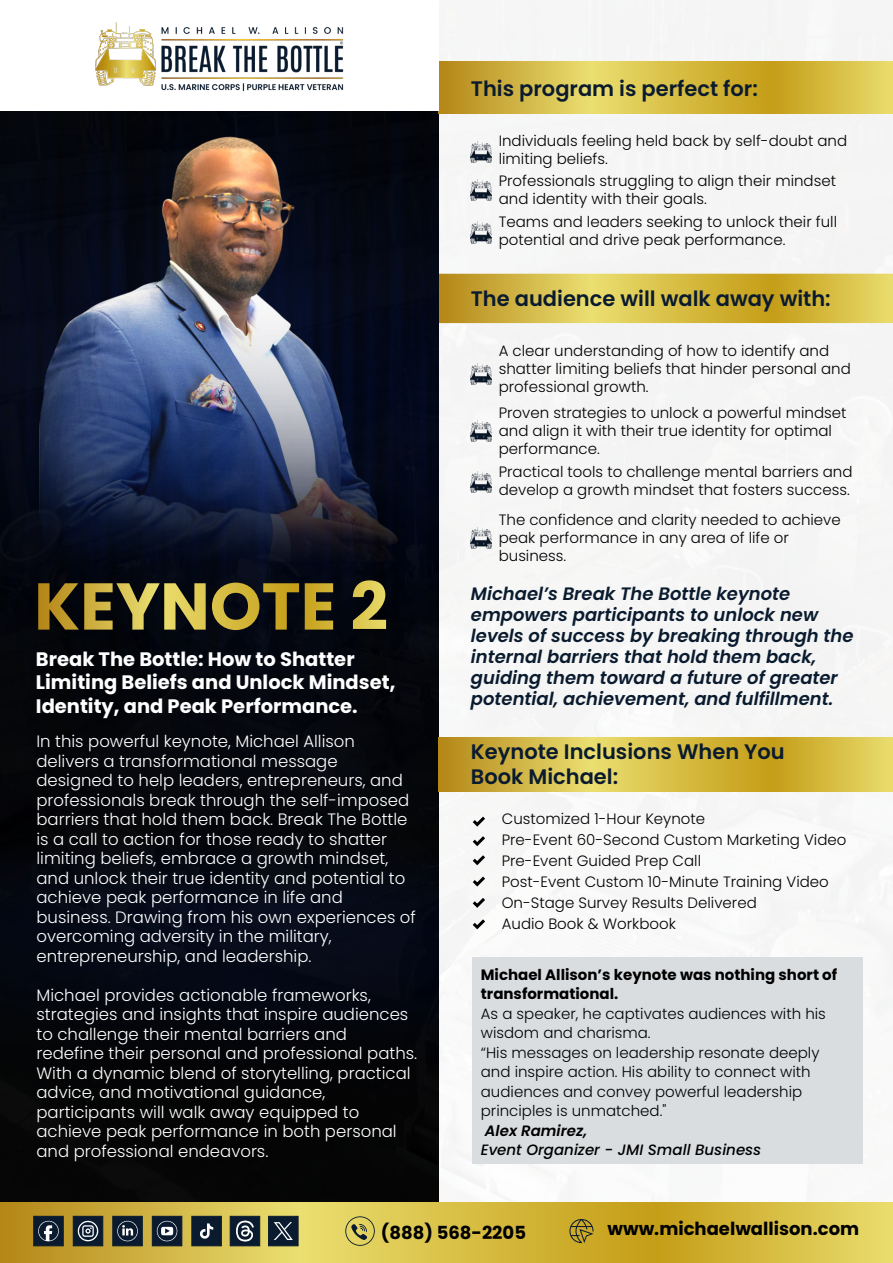
<style>
.page{position:relative;width:893px;height:1263px;background:#fff}
.page>*{position:absolute;margin:0;border:0;box-sizing:border-box;transform-origin:0 0}
.t1{font:600 21px/25.2px "Poppins";color:#0a1b2f}
.t2{font:700 19.5px/23.4px "Poppins";color:#fff}
.t3{font:italic 600 18px/21px "Poppins";color:#0a1b2f}
.t4{font:700 18px "Poppins";color:#000}
.t5{font:300 16.5px/19.5px "Poppins";color:#fff}
.t6{font:300 15px/18px "Poppins";color:#000}
.t7{font:700 15px/19.5px "Poppins";color:#000}
.t8{font:italic 500 15px "Poppins";color:#000}
.t9{font:italic 600 15px "Poppins";color:#000}
</style>
<div class="page">
<img style="left:0;top:0;width:893px;height:1203px">
<img style="left:471px;top:141px;width:20px;height:22px">
<img style="left:471px;top:363px;width:20px;height:21px">
<img style="left:471px;top:421px;width:20px;height:21px">
<img style="left:471px;top:471px;width:20px;height:21px">
<img style="left:471px;top:527px;width:20px;height:21px">
<img style="left:471px;top:179px;width:20px;height:22px">
<img style="left:471px;top:222px;width:20px;height:21px">
<svg style="left:38px;top:583px;width:168px;height:47px;background:#74672d"></svg>
<svg style="left:212px;top:583px;width:87px;height:47px;background:#675a22"></svg>
<svg style="left:305px;top:583px;width:28px;height:47px"></svg>
<svg style="left:353px;top:580px;width:33px;height:49px;background:#897f3b"></svg>
<svg style="left:439px;top:61px;width:454px;height:52px;background:#d4b942"></svg>
<svg style="left:439px;top:274px;width:454px;height:49px;background:#d4b942"></svg>
<svg style="left:439px;top:737px;width:454px;height:54px;background:#d4b942"></svg>
<svg style="left:470px;top:813px;width:18px;height:54px"></svg>
<svg style="left:470px;top:873px;width:18px;height:16px"></svg>
<svg style="left:470px;top:895px;width:18px;height:15px"></svg>
<svg style="left:470px;top:916px;width:18px;height:15px"></svg>
<div style="left:473px;top:958px;width:390px;height:206px;background:#dadde0"></div>
<div style="left:0;top:0;width:439px;height:111px;background:#fff"></div>
<img style="left:95px;top:22px;width:249px;height:70px">
<img style="left:39px;top:133px;width:382px;height:441px">
<svg style="left:0;top:1203px;width:893px;height:60px;background:#d3b941"></svg>
<div style="left:73px;top:1216px;width:30px;height:30px;background:#0a1b2f;border:1px solid #0a1b2f"></div>
<div style="left:112px;top:1216px;width:31px;height:30px;background:#0a1b2f;border:1px solid #0a1b2f"></div>
<div style="left:33px;top:1216px;width:31px;height:30px;background:#0a1b2f;border:1px solid #0a1b2f"></div>
<svg style="left:38px;top:1221px;width:21px;height:20px"></svg>
<svg style="left:117px;top:1221px;width:21px;height:20px"></svg>
<div style="left:152px;top:1216px;width:30px;height:30px;background:#0a1b2f;border:1px solid #0a1b2f"></div>
<svg style="left:157px;top:1221px;width:20px;height:20px"></svg>
<div style="left:191px;top:1216px;width:31px;height:30px;background:#0a1b2f;border:1px solid #0a1b2f"></div>
<svg style="left:200px;top:1223px;width:13px;height:16px"></svg>
<div style="left:230px;top:1216px;width:30px;height:30px;background:#0a1b2f;border:1px solid #0a1b2f"></div>
<svg style="left:236px;top:1220px;width:18px;height:21px"></svg>
<svg style="left:569px;top:1219px;width:24px;height:24px"></svg>
<div style="left:268px;top:1216px;width:30px;height:30px;background:#0a1b2f;border:1px solid #0a1b2f"></div>
<svg style="left:274px;top:1222px;width:19px;height:18px"></svg>
<svg style="left:78px;top:1221px;width:20px;height:20px"></svg>
<svg style="left:345px;top:1216px;width:30px;height:30px"></svg>
<h1 class="t1" style="left:471px;top:76px;width:288px">This program is perfect for:</h1>
<p class="t6" style="left:499px;top:131px;width:350px">Individuals feeling held back by self-doubt and limiting beliefs.</p>
<p class="t6" style="left:499px;top:172px;width:339px">Professionals struggling to align their mindset and identity with their goals.</p>
<p class="t6" style="left:499px;top:213px;width:340px">Teams and leaders seeking to unlock their full potential and drive peak performance.</p>
<h1 class="t1" style="left:471px;top:286px;width:361px">The audience will walk away with:</h1>
<h2 class="t2" style="left:36px;top:648px;width:361px">Break The Bottle: How to Shatter<br>Limiting Beliefs and Unlock Mindset,<br>Identity, and Peak Performance.</h2>
<p class="t5" style="left:36px;top:732px;width:381px">In this powerful keynote, Michael Allison delivers a transformational message designed to help leaders, entrepreneurs, and professionals break through the self-imposed barriers that hold them back. Break The Bottle is a call to action for those ready to shatter limiting beliefs, embrace a growth mindset, and unlock their true identity and potential to achieve peak performance in life and business. Drawing from his own experiences of overcoming adversity in the military, entrepreneurship, and leadership.</p>
<p class="t5" style="left:36px;top:985px;width:382px">Michael provides actionable frameworks, strategies and insights that inspire audiences to challenge their mental barriers and redefine their personal and professional paths.<br>With a dynamic blend of storytelling, practical advice, and motivational guidance, participants will walk away equipped to achieve peak performance in both personal and professional endeavors.</p>
<p class="t6" style="left:499px;top:342px;width:354px">A clear understanding of how to identify and shatter limiting beliefs that hinder personal and professional growth.</p>
<p class="t6" style="left:499px;top:404px;width:349px">Proven strategies to unlock a powerful mindset and align it with their true identity for optimal performance.</p>
<p class="t6" style="left:499px;top:463px;width:355px">Practical tools to challenge mental barriers and develop a growth mindset that fosters success.</p>
<p class="t6" style="left:499px;top:511px;width:344px">The confidence and clarity needed to achieve peak performance in any area of life or business.</p>
<p class="t3" style="left:471px;top:583px;width:384px">Michael’s Break The Bottle keynote empowers participants to unlock new levels of success by breaking through the internal barriers that hold them back, guiding them toward a future of greater potential, achievement, and fulfillment.</p>
<h1 class="t1" style="left:471px;top:739px;width:315px">Keynote Inclusions When You<br>Book Michael:</h1>
<p class="t6" style="left:502px;top:808px;width:346px;line-height:21px">Customized 1-Hour Keynote<br>Pre-Event 60-Second Custom Marketing Video Pre-Event Guided Prep Call<br>Post-Event Custom 10-Minute Training Video On-Stage Survey Results Delivered<br>Audio Book &amp; Workbook</p>
<p class="t7" style="left:481px;top:964px;width:358px">Michael Allison’s keynote was nothing short of transformational.</p>
<p class="t6" style="left:481px;top:1003px;width:347px;line-height:19.5px">As a speaker, he captivates audiences with his wisdom and charisma.<br>“His messages on leadership resonate deeply and inspire action. His ability to connect with audiences and convey powerful leadership principles is unmatched."</p>
<p class="t9" style="left:485px;top:1121px;width:104px">Alex Ramirez,</p>
<p class="t8" style="left:481px;top:1141px;width:282px">Event Organizer - JMI Small Business</p>
<p class="t4" style="left:381px;top:1222px;width:147px">(888) 568-2205</p>
<p class="t4" style="left:607px;top:1218px;width:253px">www.michaelwallison.com</p>
</div>
